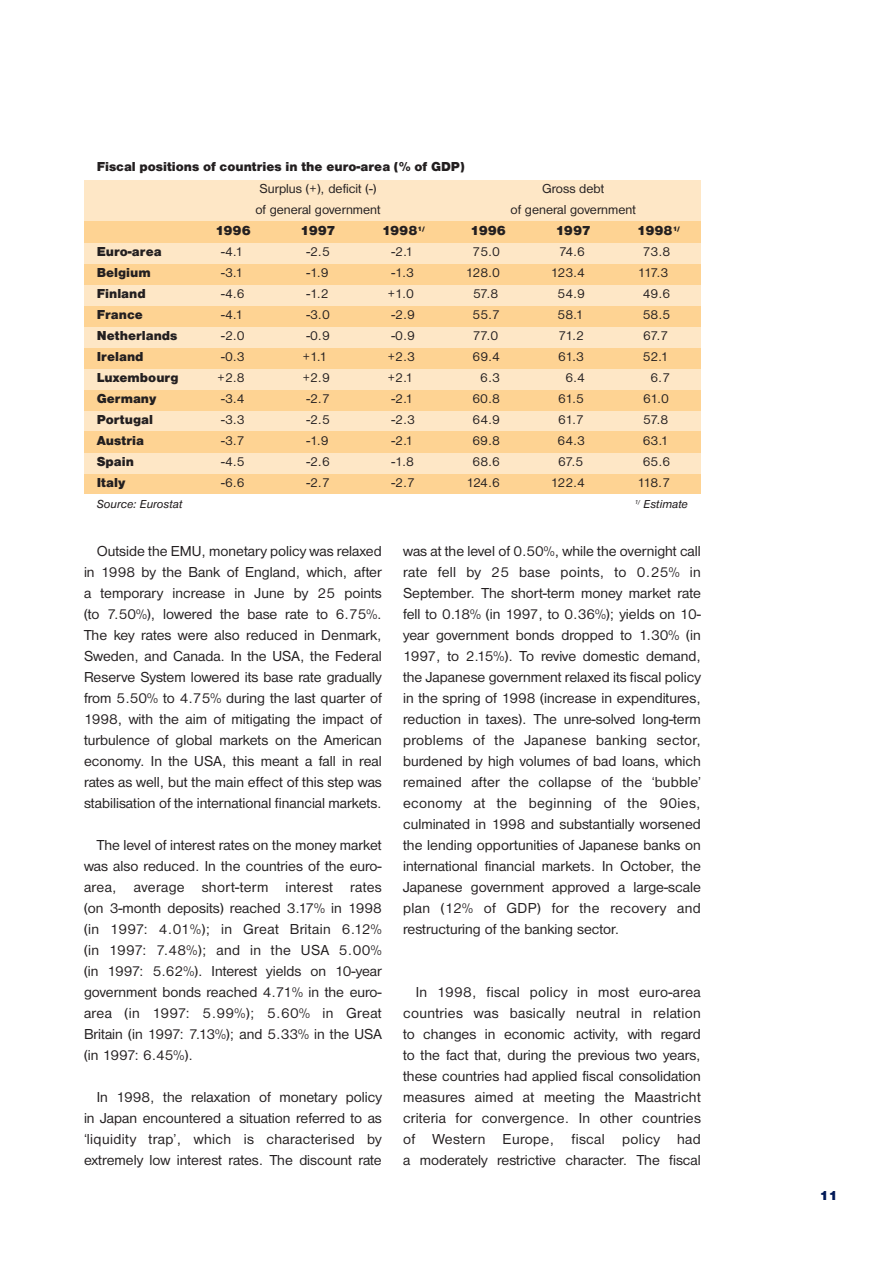
<style>
.page{position:relative;width:893px;height:1263px;background:#fff}
.page>*{position:absolute;margin:0;border:0;box-sizing:border-box;transform-origin:0 0}
.t1{font:15px/21px "Nimbus San DCE";color:#231f20;text-align:justify}
.t2{font:13.5px "Nimbus San DCE";color:#231f20}
.t3{font:13.5px "Nimbus San DCE Blac";color:#231f20}
.t4{font:13.5px "Nimbus San DCE Blac";color:#011958}
.t5{font:italic 12px "Nimbus San DCE";color:#231f20}
</style>
<div class="page">
<div style="left:84px;top:180px;width:616px;height:319px;background:#fee7c6"></div>
<div style="left:84px;top:222px;width:616px;height:21px;background:#fed393"></div>
<div style="left:84px;top:264px;width:616px;height:21px;background:#fed393"></div>
<div style="left:84px;top:306px;width:616px;height:21px;background:#fed393"></div>
<div style="left:84px;top:348px;width:616px;height:21px;background:#fed393"></div>
<div style="left:84px;top:390px;width:616px;height:21px;background:#fed393"></div>
<div style="left:84px;top:432px;width:616px;height:21px;background:#fed393"></div>
<div style="left:84px;top:474px;width:616px;height:21px;background:#fed393"></div>
<div style="left:84px;top:495px;width:616px;height:21px;background:#fff"></div>
<p class="t3" style="left:97px;top:162px;width:369px">Fiscal positions of countries in the euro-area (% of GDP)</p>
<p class="t2" style="left:259px;top:184px;width:118px">Surplus (+), deficit (-)</p>
<p class="t2" style="left:542px;top:184px;width:63px">Gross debt</p>
<p class="t2" style="left:255px;top:205px;width:127px">of general government</p>
<p class="t2" style="left:510px;top:205px;width:127px">of general government</p>
<p class="t3" style="left:215px;top:226px;width:37px">1996</p>
<p class="t3" style="left:300px;top:226px;width:37px">1997</p>
<p class="t3" style="left:381px;top:226px;width:45px">1998<sup>1/</sup></p>
<p class="t3" style="left:470px;top:226px;width:37px">1996</p>
<p class="t3" style="left:555px;top:226px;width:37px">1997</p>
<p class="t3" style="left:637px;top:226px;width:45px">1998<sup>1/</sup></p>
<p class="t3" style="left:97px;top:247px;width:66px">Euro-area</p>
<p class="t2" style="left:221px;top:247px;width:23px">-4.1</p>
<p class="t2" style="left:306px;top:247px;width:25px">-2.5</p>
<p class="t2" style="left:391px;top:247px;width:23px">-2.1</p>
<p class="t2" style="left:472px;top:247px;width:29px">75.0</p>
<p class="t2" style="left:559px;top:247px;width:27px">74.6</p>
<p class="t2" style="left:642px;top:247px;width:29px">73.8</p>
<p class="t3" style="left:97px;top:268px;width:56px">Belgium</p>
<p class="t2" style="left:221px;top:268px;width:23px">-3.1</p>
<p class="t2" style="left:306px;top:268px;width:24px">-1.9</p>
<p class="t2" style="left:391px;top:268px;width:24px">-1.3</p>
<p class="t2" style="left:466px;top:268px;width:36px">128.0</p>
<p class="t2" style="left:551px;top:268px;width:36px">123.4</p>
<p class="t2" style="left:638px;top:268px;width:32px">117.3</p>
<p class="t3" style="left:97px;top:289px;width:50px">Finland</p>
<p class="t2" style="left:221px;top:289px;width:25px">-4.6</p>
<p class="t2" style="left:306px;top:289px;width:24px">-1.2</p>
<p class="t2" style="left:387px;top:289px;width:28px">+1.0</p>
<p class="t2" style="left:473px;top:289px;width:27px">57.8</p>
<p class="t2" style="left:557px;top:289px;width:29px">54.9</p>
<p class="t2" style="left:642px;top:289px;width:29px">49.6</p>
<p class="t3" style="left:97px;top:310px;width:48px">France</p>
<p class="t2" style="left:221px;top:310px;width:23px">-4.1</p>
<p class="t2" style="left:306px;top:310px;width:25px">-3.0</p>
<p class="t2" style="left:391px;top:310px;width:25px">-2.9</p>
<p class="t2" style="left:472px;top:310px;width:29px">55.7</p>
<p class="t2" style="left:557px;top:310px;width:28px">58.1</p>
<p class="t2" style="left:642px;top:310px;width:29px">58.5</p>
<p class="t3" style="left:97px;top:331px;width:82px">Netherlands</p>
<p class="t2" style="left:221px;top:331px;width:25px">-2.0</p>
<p class="t2" style="left:306px;top:331px;width:25px">-0.9</p>
<p class="t2" style="left:391px;top:331px;width:25px">-0.9</p>
<p class="t2" style="left:473px;top:331px;width:27px">77.0</p>
<p class="t2" style="left:558px;top:331px;width:27px">71.2</p>
<p class="t2" style="left:643px;top:331px;width:27px">67.7</p>
<p class="t3" style="left:97px;top:352px;width:48px">Ireland</p>
<p class="t2" style="left:221px;top:352px;width:25px">-0.3</p>
<p class="t2" style="left:302px;top:352px;width:26px">+1.1</p>
<p class="t2" style="left:387px;top:352px;width:29px">+2.3</p>
<p class="t2" style="left:472px;top:352px;width:29px">69.4</p>
<p class="t2" style="left:558px;top:352px;width:27px">61.3</p>
<p class="t2" style="left:642px;top:352px;width:28px">52.1</p>
<p class="t3" style="left:97px;top:373px;width:83px">Luxembourg</p>
<p class="t2" style="left:217px;top:373px;width:29px">+2.8</p>
<p class="t2" style="left:302px;top:373px;width:29px">+2.9</p>
<p class="t2" style="left:387px;top:373px;width:28px">+2.1</p>
<p class="t2" style="left:480px;top:373px;width:21px">6.3</p>
<p class="t2" style="left:565px;top:373px;width:21px">6.4</p>
<p class="t2" style="left:650px;top:373px;width:21px">6.7</p>
<p class="t3" style="left:97px;top:394px;width:61px">Germany</p>
<p class="t2" style="left:221px;top:394px;width:25px">-3.4</p>
<p class="t2" style="left:306px;top:394px;width:25px">-2.7</p>
<p class="t2" style="left:391px;top:394px;width:23px">-2.1</p>
<p class="t2" style="left:472px;top:394px;width:29px">60.8</p>
<p class="t2" style="left:558px;top:394px;width:27px">61.5</p>
<p class="t2" style="left:643px;top:394px;width:27px">61.0</p>
<p class="t3" style="left:97px;top:415px;width:58px">Portugal</p>
<p class="t2" style="left:221px;top:415px;width:25px">-3.3</p>
<p class="t2" style="left:306px;top:415px;width:25px">-2.5</p>
<p class="t2" style="left:391px;top:415px;width:25px">-2.3</p>
<p class="t2" style="left:472px;top:415px;width:29px">64.9</p>
<p class="t2" style="left:558px;top:415px;width:27px">61.7</p>
<p class="t2" style="left:643px;top:415px;width:27px">57.8</p>
<p class="t3" style="left:97px;top:436px;width:49px">Austria</p>
<p class="t2" style="left:221px;top:436px;width:25px">-3.7</p>
<p class="t2" style="left:306px;top:436px;width:24px">-1.9</p>
<p class="t2" style="left:391px;top:436px;width:23px">-2.1</p>
<p class="t2" style="left:472px;top:436px;width:29px">69.8</p>
<p class="t2" style="left:557px;top:436px;width:29px">64.3</p>
<p class="t2" style="left:642px;top:436px;width:28px">63.1</p>
<p class="t3" style="left:97px;top:457px;width:39px">Spain</p>
<p class="t2" style="left:221px;top:457px;width:25px">-4.5</p>
<p class="t2" style="left:306px;top:457px;width:25px">-2.6</p>
<p class="t2" style="left:391px;top:457px;width:24px">-1.8</p>
<p class="t2" style="left:472px;top:457px;width:29px">68.6</p>
<p class="t2" style="left:558px;top:457px;width:27px">67.5</p>
<p class="t2" style="left:642px;top:457px;width:29px">65.6</p>
<p class="t3" style="left:97px;top:478px;width:30px">Italy</p>
<p class="t2" style="left:221px;top:478px;width:25px">-6.6</p>
<p class="t2" style="left:306px;top:478px;width:25px">-2.7</p>
<p class="t2" style="left:391px;top:478px;width:25px">-2.7</p>
<p class="t2" style="left:466px;top:478px;width:35px">124.6</p>
<p class="t2" style="left:551px;top:478px;width:36px">122.4</p>
<p class="t2" style="left:637px;top:478px;width:34px">118.7</p>
<p class="t5" style="left:97px;top:500px;width:87px">Source: Eurostat</p>
<p class="t5" style="left:634px;top:500px;width:55px"><sup>1/</sup> Estimate</p>
<p class="t1" style="left:84px;top:542px;width:299px;text-indent:13px">Outside the EMU, monetary policy was relaxed in 1998 by the Bank of England, which, after a temporary increase in June by 25 points (to 7.50%), lowered the base rate to 6.75%.<br>The key rates were also reduced in Denmark, Sweden, and Canada. In the USA, the Federal Reserve System lowered its base rate gradually from 5.50% to 4.75% during the last quarter of 1998, with the aim of mitigating the impact of turbulence of global markets on the American economy. In the USA, this meant a fall in real rates as well, but the main effect of this step was stabilisation of the international financial markets.</p>
<p class="t1" style="left:84px;top:836px;width:299px;text-indent:13px">The level of interest rates on the money market was also reduced. In the countries of the euro&shy;area, average short-term interest rates (on 3-month deposits) reached 3.17% in 1998 (in 1997: 4.01%); in Great Britain 6.12% (in 1997: 7.48%); and in the USA 5.00% (in 1997: 5.62%). Interest yields on 10-year government bonds reached 4.71% in the euro&shy;area (in 1997: 5.99%); 5.60% in Great Britain (in 1997: 7.13%); and 5.33% in the USA (in 1997: 6.45%).</p>
<p class="t1" style="left:84px;top:1088px;width:299px;text-indent:13px">In 1998, the relaxation of monetary policy in Japan encountered a situation referred to as ‘liquidity trap’, which is characterised by extremely low interest rates. The discount rate</p>
<p class="t1" style="left:403px;top:542px;width:299px">was at the level of 0.50%, while the overnight call rate fell by 25 base points, to 0.25% in September. The short-term money market rate fell to 0.18% (in 1997, to 0.36%); yields on 10- year government bonds dropped to 1.30% (in 1997, to 2.15%). To revive domestic demand, the Japanese government relaxed its fiscal policy in the spring of 1998 (increase in expenditures, reduction in taxes). The unre-solved long-term problems of the Japanese banking sector, burdened by high volumes of bad loans, which remained after the collapse of the ‘bubble’ economy at the beginning of the 90ies, culminated in 1998 and substantially worsened the lending opportunities of Japanese banks on international financial markets. In October, the Japanese government approved a large-scale plan (12% of GDP) for the recovery and restructuring of the banking sector.</p>
<p class="t1" style="left:403px;top:983px;width:299px;text-indent:13px">In 1998, fiscal policy in most euro-area countries was basically neutral in relation to changes in economic activity, with regard to the fact that, during the previous two years, these countries had applied fiscal consolidation measures aimed at meeting the Maastricht criteria for convergence. In other countries of Western Europe, fiscal policy had a moderately restrictive character. The fiscal</p>
<p class="t4" style="left:819px;top:1190px;width:20px">11</p>
</div>
